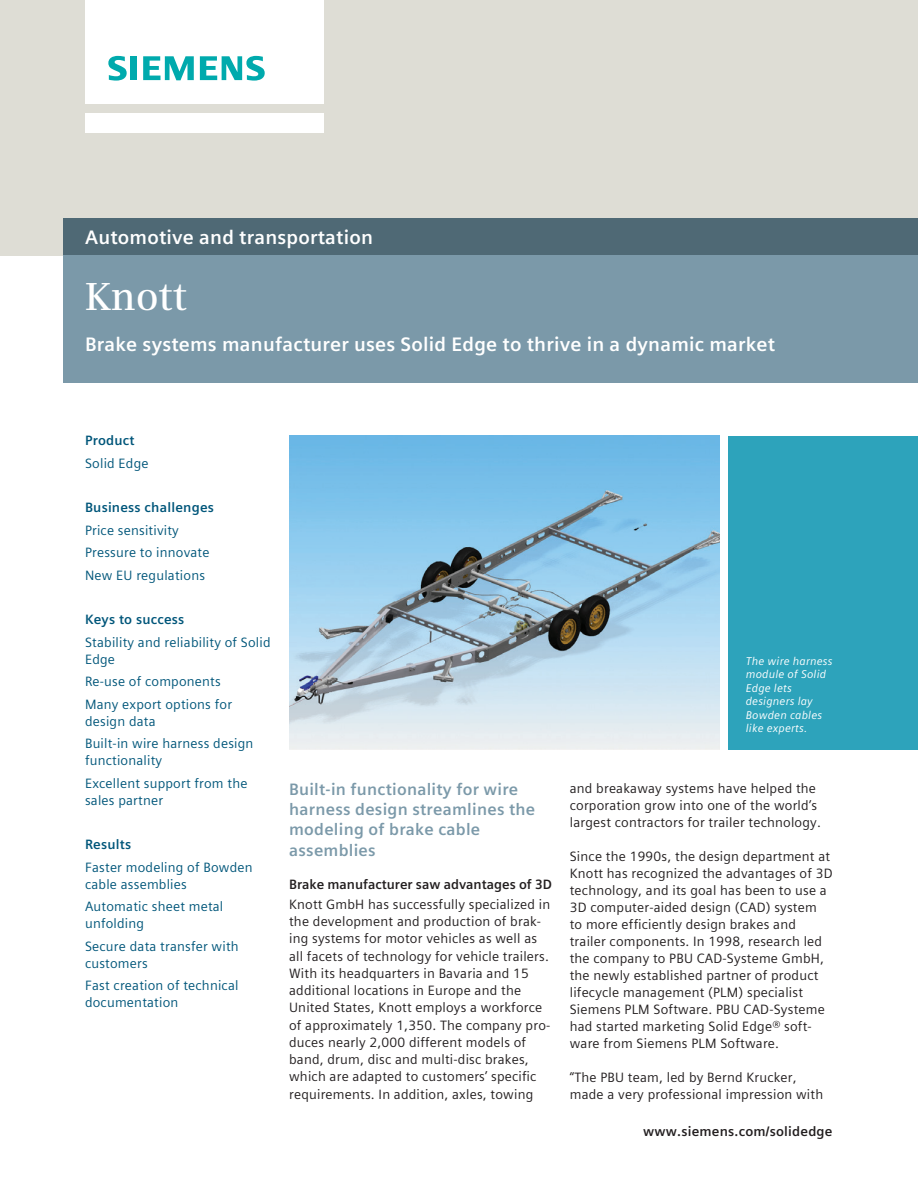
<style>
.page{position:relative;width:918px;height:1188px;background:#fff}
.page>*{position:absolute;margin:0;border:0;box-sizing:border-box;transform-origin:0 0}
.t1{font:600 39px "Siemens Serif";color:#fff}
.t2{font:700 19.5px "Siemens Sans Global";letter-spacing:.01em;color:#fff}
.t3{font:700 16.5px/20.1px "Siemens Sans Global";letter-spacing:.015em;color:#7b99a9}
.t4{font:13.5px/17px "Siemens Sans Global";letter-spacing:.015em;color:#231f20}
.t5{font:13.5px/22.4px "Siemens Sans Global";letter-spacing:.015em;color:#00567a}
.t6{font:700 13.5px "Siemens Sans Global";color:#231f20}
.t7{font:700 13.5px "Siemens Sans Global";letter-spacing:.015em;color:#00567a}
.t8{font:italic 11.25px/13.5px "Siemens Sans Global";letter-spacing:.015em;color:#fff}
</style>
<div class="page">
<div style="left:0;top:0;width:918px;height:255px;background:#deddd5"></div>
<div style="left:85px;top:113px;width:238px;height:19px;background:#fff"></div>
<div style="left:85px;top:0;width:238px;height:104px;background:#fff"></div>
<svg style="left:108px;top:56px;width:19px;height:25px"></svg>
<div style="left:130px;top:56px;width:7px;height:24px;background:#00aaad"></div>
<svg style="left:143px;top:56px;width:51px;height:24px"></svg>
<svg style="left:200px;top:56px;width:65px;height:25px"></svg>
<div style="left:64px;top:218px;width:854px;height:37px;background:#4f6975"></div>
<div style="left:64px;top:255px;width:854px;height:128px;background:#7b99a9"></div>
<img style="left:289px;top:436px;width:431px;height:313px">
<div style="left:729px;top:436px;width:189px;height:313px;background:#2da3bb"></div>
<h2 class="t2" style="left:85px;top:222px;width:289px">Automotive and transportation</h2>
<h1 class="t1" style="left:85px;top:274px;width:103px">Knott</h1>
<h2 class="t2" style="left:85px;top:329px;width:691px">Brake systems manufacturer uses Solid Edge to thrive in a dynamic market</h2>
<p class="t7" style="left:85px;top:430px;width:51px">Product</p>
<p class="t5" style="left:85px;top:452px;width:65px">Solid Edge</p>
<p class="t7" style="left:85px;top:497px;width:131px">Business challenges</p>
<p class="t5" style="left:85px;top:519px;width:126px">Price sensitivity<br>Pressure to innovate<br>New EU regulations</p>
<p class="t7" style="left:85px;top:609px;width:101px">Keys to success</p>
<p class="t5" style="left:85px;top:634px;width:187px;line-height:17px">Stability and reliability of Solid<br>Edge</p>
<p class="t5" style="left:85px;top:671px;width:149px">Re-use of components<br>Many export options for</p>
<p class="t5" style="left:85px;top:710px;width:170px">design data<br>Built-in wire harness design</p>
<p class="t5" style="left:85px;top:749px;width:164px">functionality<br>Excellent support from the</p>
<p class="t5" style="left:85px;top:789px;width:80px">sales partner</p>
<p class="t7" style="left:85px;top:834px;width:48px">Results</p>
<p class="t5" style="left:85px;top:859px;width:169px;line-height:17px">Faster modeling of Bowden cable assemblies</p>
<p class="t5" style="left:85px;top:898px;width:140px;line-height:17px">Automatic sheet metal unfolding</p>
<p class="t5" style="left:85px;top:938px;width:155px;line-height:17px">Secure data transfer with customers</p>
<p class="t5" style="left:85px;top:977px;width:155px;line-height:17px">Fast creation of technical documentation</p>
<p class="t8" style="left:746px;top:654px;width:88px">The wire harness module of Solid<br>Edge lets designers lay<br>Bowden cables like experts.</p>
<p class="t3" style="left:289px;top:780px;width:248px">Built-in functionality for wire harness design streamlines the modeling of brake cable assemblies</p>
<p class="t6" style="left:289px;top:874px;width:264px">Brake manufacturer saw advantages of 3D</p>
<p class="t4" style="left:289px;top:896px;width:263px">Knott GmbH has successfully specialized in the development and production of brak&shy;ing systems for motor vehicles as well as all facets of technology for vehicle trailers.<br>With its headquarters in Bavaria and 15 additional locations in Europe and the United States, Knott employs a workforce of approximately 1,350. The company pro&shy;duces nearly 2,000 different models of band, drum, disc and multi-disc brakes, which are adapted to customers’ specific requirements. In addition, axles, towing</p>
<p class="t4" style="left:570px;top:780px;width:253px">and breakaway systems have helped the corporation grow into one of the world’s largest contractors for trailer technology.</p>
<p class="t4" style="left:570px;top:848px;width:264px">Since the 1990s, the design department at Knott has recognized the advantages of 3D technology, and its goal has been to use a 3D computer-aided design (CAD) system to more efficiently design brakes and trailer components. In 1998, research led the company to PBU CAD-Systeme GmbH, the newly established partner of product lifecycle management (PLM) specialist Siemens PLM Software. PBU CAD-Systeme had started marketing Solid Edge® soft&shy;ware from Siemens PLM Software.</p>
<p class="t4" style="left:570px;top:1069px;width:255px">“The PBU team, led by Bernd Krucker, made a very professional impression with</p>
<p class="t6" style="left:643px;top:1121px;width:191px">www.siemens.com/solidedge</p>
</div>
